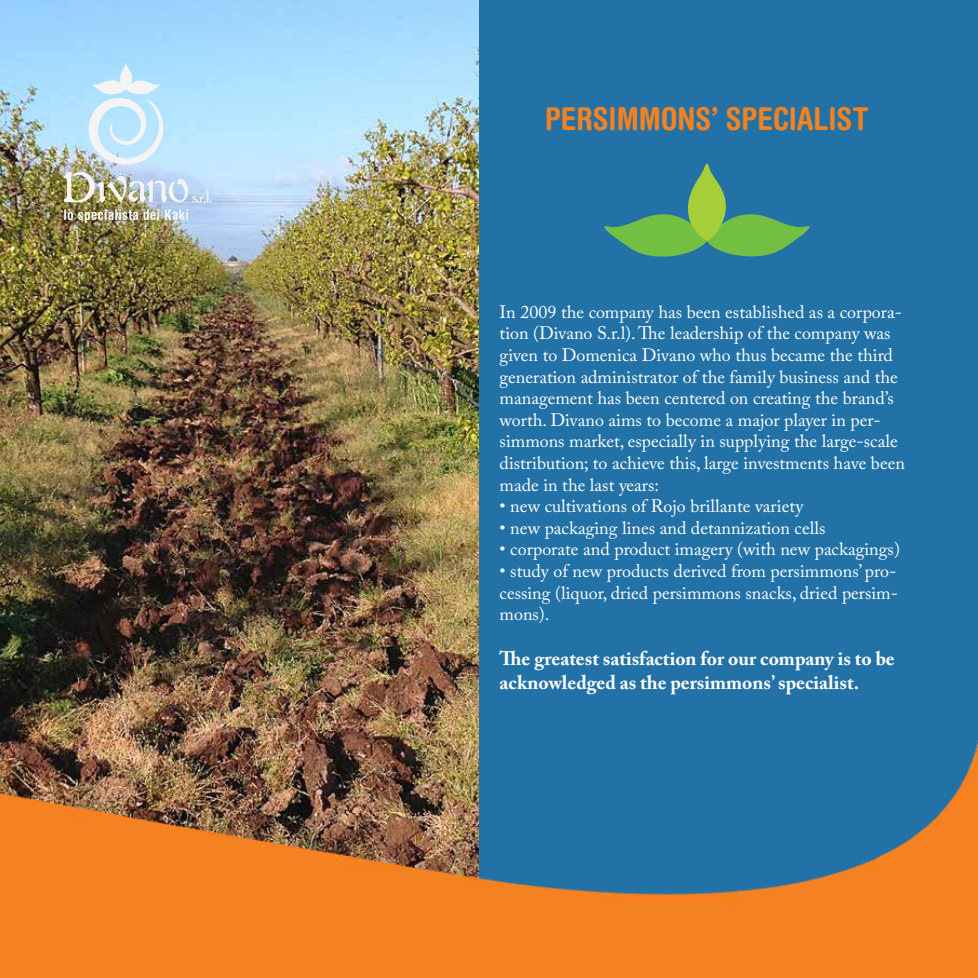
<style>
.page{position:relative;width:978px;height:978px;background:#2372a7}
.page>*{position:absolute;margin:0;border:0;box-sizing:border-box;transform-origin:0 0}
.t1{font:700 condensed 31.5px "Helvetica Rounded LT Std";color:#f58220}
.t2{font:700 19.5px/23.4px "Adobe Caslon Pro";color:#fff}
.t3{font:18px/21.6px "Adobe Caslon Pro";color:#fff}
</style>
<div class="page">
<img style="left:0;top:0;width:478px;height:733px">
<img style="left:0;top:733px;width:978px;height:245px">
<svg style="left:64px;top:63px;width:148px;height:139px;background:#bddded"></svg>
<svg style="left:64px;top:209px;width:74px;height:14px"></svg>
<svg style="left:144px;top:209px;width:15px;height:11px"></svg>
<svg style="left:165px;top:209px;width:23px;height:11px"></svg>
<svg style="left:604px;top:163px;width:206px;height:94px"></svg>
<h1 class="t1" style="left:545px;top:99px;width:325px">PERSIMMONS’ SPECIALIST</h1>
<p class="t3" style="left:500px;top:301px;width:407px">In 2009 the company has been established as a corpora&shy;tion (Divano S.r.l). The leadership of the company was given to Domenica Divano who thus became the third generation administrator of the family business and the management has been centered on creating the brand’s worth. Divano aims to become a major player in per&shy;simmons market, especially in supplying the large-scale distribution; to achieve this, large investments have been made in the last years:</p>
<p class="t3" style="left:500px;top:495px;width:305px">• new cultivations of Rojo brillante variety</p>
<p class="t3" style="left:500px;top:517px;width:327px">• new packaging lines and detannization cells</p>
<p class="t3" style="left:500px;top:538px;width:402px">• corporate and product imagery (with new packagings)</p>
<p class="t3" style="left:500px;top:560px;width:400px;text-align:justify">• study of new products derived from persimmons’ pro&shy;cessing (liquor, dried persimmons snacks, dried persim&shy;mons).</p>
<p class="t2" style="left:500px;top:647px;width:397px">The greatest satisfaction for our company is to be acknowledged as the persimmons’ specialist.</p>
</div>
